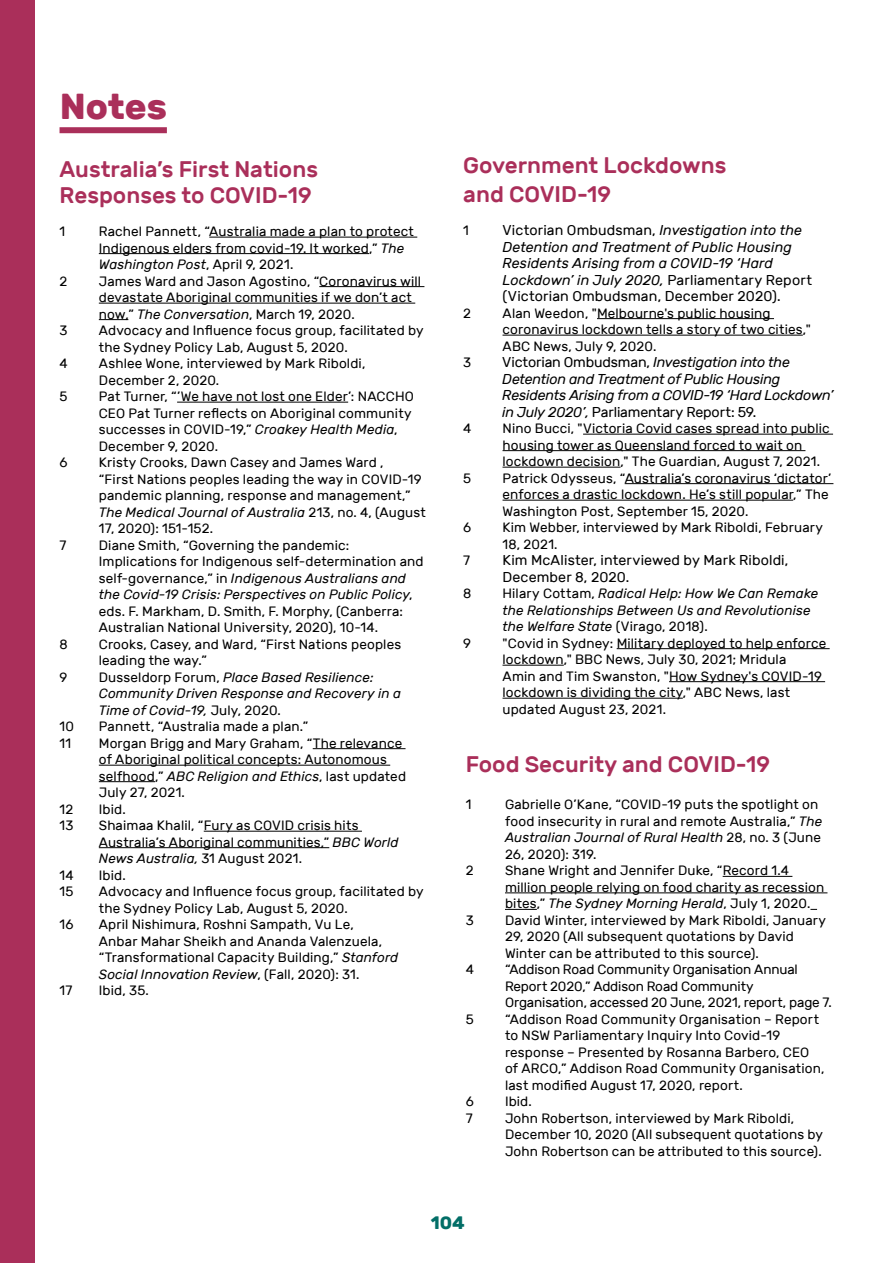
<style>
.page{position:relative;width:893px;height:1263px;background:#fff}
.page>*{position:absolute;margin:0;border:0;box-sizing:border-box;transform-origin:0 0}
.t1{font:700 36px "Rubik";color:#aa2f5a}
.t2{font:500 22.5px/25.5px "Rubik";color:#aa2f5a}
.t3{font:700 18px "Rubik";color:#026e67}
.t4{font:italic 14.25px/16.5px "Rubik";letter-spacing:-.01em;color:#000}
.t5{font:14.25px/16.5px "Rubik";letter-spacing:.01em;color:#000}
.t6{font:13.5px/16.5px "Rubik";letter-spacing:.01em;color:#000}
.t7{font:italic 13.5px/16.5px "Rubik";letter-spacing:.01em;color:#000}
.t8{font:13.5px/16.5px "Rubik";letter-spacing:-.01em;color:#000}
.s1{font-style:italic}
.s2{font-style:normal}
</style>
<div class="page">
<div style="left:60px;top:127px;width:107px;height:6px;background:#aa2f5a"></div>
<hr style="left:209px;top:237px;width:208px;height:1px;background:#000">
<hr style="left:99px;top:253px;width:270px;height:1px;background:#000">
<hr style="left:319px;top:286px;width:105px;height:1px;background:#000">
<hr style="left:99px;top:303px;width:316px;height:1px;background:#000">
<svg style="left:99px;top:319px;width:29px;height:1px"></svg>
<hr style="left:177px;top:402px;width:171px;height:1px;background:#000">
<hr style="left:313px;top:748px;width:93px;height:1px;background:#000">
<hr style="left:99px;top:765px;width:291px;height:1px;background:#000">
<hr style="left:99px;top:781px;width:56px;height:1px;background:#000">
<hr style="left:204px;top:831px;width:158px;height:1px;background:#000">
<hr style="left:99px;top:847px;width:230px;height:1px;background:#000">
<div style="left:0;top:0;width:34px;height:1263px;background:#aa2f5a"></div>
<hr style="left:597px;top:318px;width:177px;height:1px;background:#000">
<hr style="left:502px;top:335px;width:301px;height:1px;background:#000">
<hr style="left:583px;top:434px;width:250px;height:1px;background:#000">
<hr style="left:502px;top:450px;width:303px;height:1px;background:#000">
<hr style="left:502px;top:467px;width:118px;height:1px;background:#000">
<hr style="left:625px;top:483px;width:208px;height:1px;background:#000">
<hr style="left:502px;top:500px;width:291px;height:1px;background:#000">
<hr style="left:617px;top:648px;width:213px;height:1px;background:#000">
<hr style="left:502px;top:665px;width:62px;height:1px;background:#000">
<hr style="left:669px;top:681px;width:156px;height:1px;background:#000">
<hr style="left:502px;top:698px;width:181px;height:1px;background:#000">
<hr style="left:723px;top:876px;width:69px;height:1px;background:#000">
<hr style="left:505px;top:892px;width:322px;height:1px;background:#000">
<hr style="left:505px;top:909px;width:32px;height:1px;background:#000">
<h1 class="t1" style="left:60px;top:85px;width:109px">Notes</h1>
<h2 class="t2" style="left:60px;top:157px;width:260px">Australia’s First Nations<br>Responses to COVID-19</h2>
<p class="t6" style="left:60px;top:223px;width:7px">1</p>
<p class="t6" style="left:99px;top:223px;width:317px">Rachel Pannett, “Australia made a plan to protect<br>Indigenous elders from covid-19. It worked,” <span class="s1">The<br>Washington Post</span>, April 9, 2021.</p>
<p class="t6" style="left:60px;top:273px;width:9px">2</p>
<p class="t6" style="left:99px;top:273px;width:324px">James Ward and Jason Agostino, “Coronavirus will devastate Aboriginal communities if we don’t act now,” <span class="s1">The Conversation</span>, March 19, 2020.</p>
<p class="t6" style="left:60px;top:322px;width:10px">3</p>
<p class="t6" style="left:99px;top:322px;width:326px">Advocacy and Influence focus group, facilitated by the Sydney Policy Lab, August 5, 2020.</p>
<p class="t6" style="left:60px;top:355px;width:10px">4</p>
<p class="t6" style="left:99px;top:355px;width:268px">Ashlee Wone, interviewed by Mark Riboldi,<br>December 2, 2020.</p>
<p class="t6" style="left:60px;top:388px;width:10px">5</p>
<p class="t6" style="left:99px;top:388px;width:317px">Pat Turner, “’We have not lost one Elder’: NACCHO CEO Pat Turner reflects on Aboriginal community successes in COVID-19,” <span class="s1">Croakey Health Media</span>, December 9, 2020.</p>
<p class="t6" style="left:60px;top:454px;width:10px">6</p>
<p class="t6" style="left:99px;top:454px;width:329px">Kristy Crooks, Dawn Casey and James Ward ,<br>“First Nations peoples leading the way in COVID-19 pandemic planning, response and management,” <span class="s1">The Medical Journal of Australia</span> 213, no. 4, (August 17, 2020): 151-152.</p>
<p class="t6" style="left:60px;top:537px;width:8px">7</p>
<p class="t6" style="left:99px;top:537px;width:326px">Diane Smith, “Governing the pandemic:<br>Implications for Indigenous self-determination and self-governance,” in <span class="s1">Indigenous Australians and the Covid-19 Crisis: Perspectives on Public Policy</span>, eds. F. Markham, D. Smith, F. Morphy, (Canberra:<br>Australian National University, 2020), 10-14.</p>
<p class="t6" style="left:60px;top:636px;width:10px">8</p>
<p class="t6" style="left:99px;top:636px;width:304px">Crooks, Casey, and Ward, “First Nations peoples leading the way.”</p>
<p class="t6" style="left:60px;top:669px;width:9px">9</p>
<p class="t7" style="left:99px;top:669px;width:304px"><span class="s2">Dusseldorp Forum,</span> Place Based Resilience:<br>Community Driven Response and Recovery in a<br>Time of Covid-19, <span class="s2">July, 2020.</span></p>
<p class="t6" style="left:60px;top:718px;width:16px">10</p>
<p class="t6" style="left:99px;top:718px;width:211px">Pannett, “Australia made a plan.”</p>
<p class="t6" style="left:60px;top:735px;width:13px">11</p>
<p class="t6" style="left:99px;top:735px;width:309px">Morgan Brigg and Mary Graham, “The relevance of Aboriginal political concepts: Autonomous selfhood,” <span class="s1">ABC Religion and Ethics</span>, last updated July 27, 2021.</p>
<p class="t6" style="left:60px;top:801px;width:15px">12</p>
<p class="t6" style="left:99px;top:801px;width:28px">Ibid.</p>
<p class="t6" style="left:60px;top:817px;width:15px">13</p>
<p class="t6" style="left:99px;top:817px;width:301px">Shaimaa Khalil, “Fury as COVID crisis hits<br>Australia’s Aboriginal communities,” <span class="s1">BBC World<br>News Australia,</span> 31 August 2021.</p>
<p class="t6" style="left:60px;top:867px;width:16px">14</p>
<p class="t6" style="left:99px;top:867px;width:28px">Ibid.</p>
<p class="t6" style="left:60px;top:883px;width:15px">15</p>
<p class="t6" style="left:99px;top:883px;width:326px">Advocacy and Influence focus group, facilitated by the Sydney Policy Lab, August 5, 2020.</p>
<p class="t6" style="left:60px;top:916px;width:15px">16</p>
<p class="t6" style="left:99px;top:916px;width:301px">April Nishimura, Roshni Sampath, Vu Le,<br>Anbar Mahar Sheikh and Ananda Valenzuela, “Transformational Capacity Building,” <span class="s1">Stanford Social Innovation Review</span>, (Fall, 2020): 31.</p>
<p class="t6" style="left:60px;top:982px;width:14px">17</p>
<p class="t6" style="left:99px;top:982px;width:52px">Ibid, 35.</p>
<h2 class="t2" style="left:463px;top:151px;width:265px;line-height:28.5px">Government Lockdowns and COVID-19</h2>
<p class="t6" style="left:463px;top:222px;width:7px">1</p>
<p class="t4" style="left:502px;top:222px;width:311px"><span class="s2">Victorian Ombudsman,</span> Investigation into the Detention and Treatment of Public Housing Residents Arising from a COVID-19 ‘Hard Lockdown’ in July 2020, <span class="s2">Parliamentary Report (Victorian Ombudsman, December 2020).</span></p>
<p class="t6" style="left:463px;top:305px;width:9px">2</p>
<p class="t6" style="left:502px;top:305px;width:310px">Alan Weedon, "Melbourne's public housing coronavirus lockdown tells a story of two cities,"<br>ABC News, July 9, 2020.</p>
<p class="t6" style="left:463px;top:354px;width:10px">3</p>
<p class="t4" style="left:502px;top:354px;width:333px"><span class="s2">Victorian Ombudsman,</span> Investigation into the Detention and Treatment of Public Housing Residents Arising from a COVID-19 ‘Hard Lockdown’ in July 2020’, <span class="s2">Parliamentary Report: 59.</span></p>
<p class="t6" style="left:463px;top:420px;width:10px">4</p>
<p class="t6" style="left:502px;top:420px;width:329px">Nino Bucci, "Victoria Covid cases spread into public housing tower as Queensland forced to wait on lockdown decision," The Guardian, August 7, 2021.</p>
<p class="t6" style="left:463px;top:470px;width:10px">5</p>
<p class="t6" style="left:502px;top:470px;width:330px">Patrick Odysseus, “Australia’s coronavirus ‘dictator’ enforces a drastic lockdown. He’s still popular,” The<br>Washington Post, September 15, 2020.</p>
<p class="t6" style="left:463px;top:519px;width:10px">6</p>
<p class="t6" style="left:502px;top:519px;width:322px">Kim Webber, interviewed by Mark Riboldi, February<br>18, 2021.</p>
<p class="t6" style="left:463px;top:552px;width:8px">7</p>
<p class="t5" style="left:502px;top:552px;width:287px">Kim McAlister, interviewed by Mark Riboldi,<br>December 8, 2020.</p>
<p class="t6" style="left:463px;top:585px;width:10px">8</p>
<p class="t7" style="left:502px;top:585px;width:317px"><span class="s2">Hilary Cottam,</span> Radical Help: How We Can Remake the Relationships Between Us and Revolutionise the Welfare State <span class="s2">(Virago, 2018).</span></p>
<p class="t6" style="left:463px;top:635px;width:9px">9</p>
<p class="t6" style="left:502px;top:635px;width:325px">"Covid in Sydney: Military deployed to help enforce lockdown," BBC News, July 30, 2021; Mridula<br>Amin and Tim Swanston, "How Sydney's COVID-19 lockdown is dividing the city," ABC News, last updated August 23, 2021.</p>
<h2 class="t2" style="left:466px;top:751px;width:306px">Food Security and COVID-19</h2>
<p class="t6" style="left:466px;top:797px;width:7px">1</p>
<p class="t6" style="left:505px;top:797px;width:319px">Gabrielle O’Kane, “COVID-19 puts the spotlight on food insecurity in rural and remote Australia,” <span class="s1">The Australian Journal of Rural Health</span> 28, no. 3 (June 26, 2020): 319.</p>
<p class="t6" style="left:466px;top:863px;width:9px">2</p>
<p class="t6" style="left:505px;top:863px;width:321px">Shane Wright and Jennifer Duke, “Record 1.4 million people relying on food charity as recession bites,” <span class="s1">The Sydney Morning Herald</span>, July 1, 2020.</p>
<p class="t6" style="left:466px;top:912px;width:10px">3</p>
<p class="t6" style="left:505px;top:912px;width:323px">David Winter, interviewed by Mark Riboldi, January<br>29, 2020 (All subsequent quotations by David<br>Winter can be attributed to this source).</p>
<p class="t6" style="left:466px;top:962px;width:10px">4</p>
<p class="t8" style="left:505px;top:962px;width:328px">“Addison Road Community Organisation Annual<br>Report 2020,” Addison Road Community<br>Organisation, accessed 20 June, 2021, report, page 7.</p>
<p class="t6" style="left:466px;top:1011px;width:10px">5</p>
<p class="t6" style="left:505px;top:1011px;width:321px">“Addison Road Community Organisation – Report to NSW Parliamentary Inquiry Into Covid-19 response – Presented by Rosanna Barbero, CEO of ARCO,” Addison Road Community Organisation, last modified August 17, 2020, report.</p>
<p class="t6" style="left:466px;top:1094px;width:10px">6</p>
<p class="t6" style="left:505px;top:1094px;width:28px">Ibid.</p>
<p class="t6" style="left:466px;top:1110px;width:8px">7</p>
<p class="t6" style="left:505px;top:1110px;width:320px">John Robertson, interviewed by Mark Riboldi,<br>December 10, 2020 (All subsequent quotations by<br>John Robertson can be attributed to this source).</p>
<h3 class="t3" style="left:431px;top:1212px;width:36px">104</h3>
</div>
